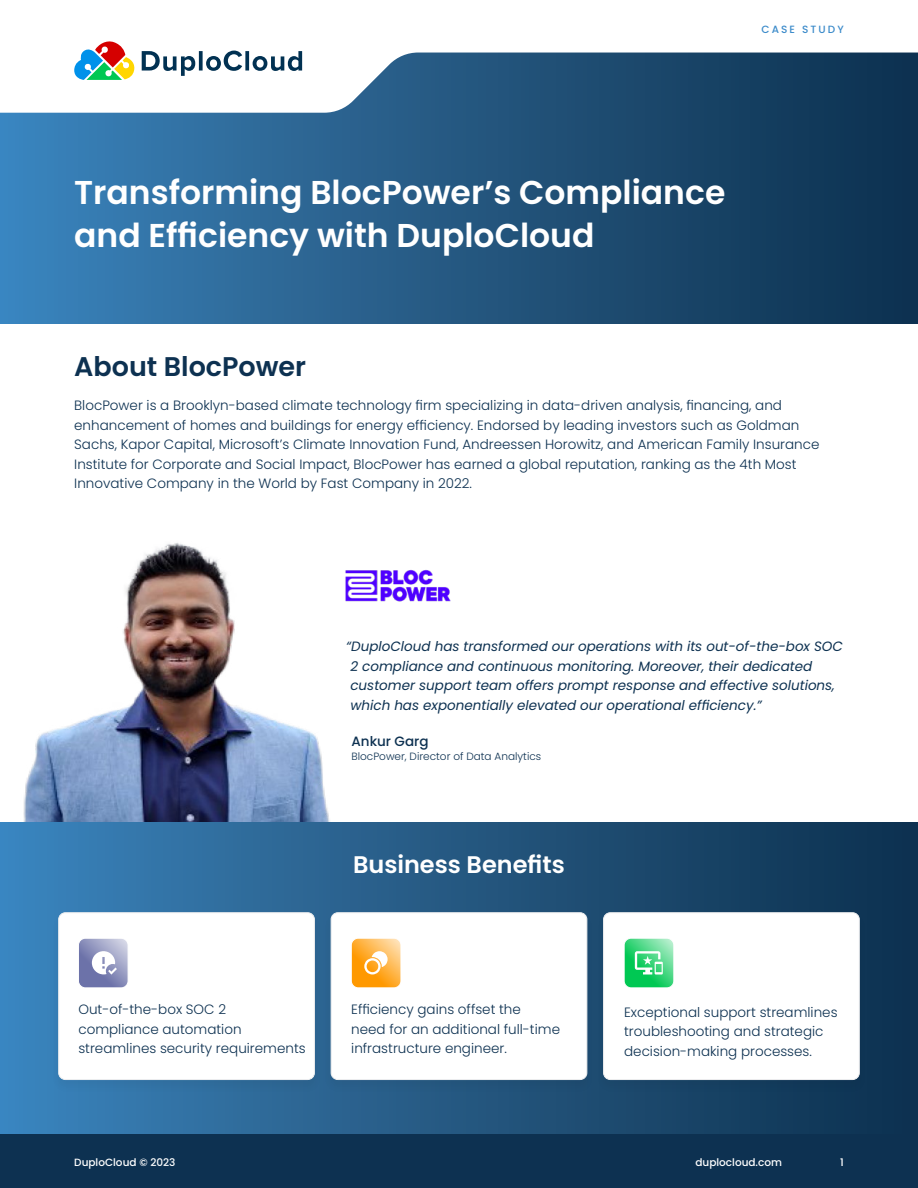
<style>
.page{position:relative;width:918px;height:1188px;background:#fff}
.page>*{position:absolute;margin:0;border:0;box-sizing:border-box;transform-origin:0 0}
.t1{font:600 33px/43.5px "Poppins";color:#fff}
.t2{font:600 27px "Poppins";color:#0d3151}
.t3{font:600 24px "Poppins";color:#fff}
.t4{font:300 13.5px/19.5px "Poppins";color:#0d3151}
.t5{font:italic 13.5px/19.5px "Poppins";color:#0d3151}
.t6{font:500 13.5px "Poppins";color:#0d3151}
.t7{font:300 10.5px "Poppins";color:#0d3151}
.t8{font:500 10.5px "Poppins";color:#fff}
.t9{font:500 10.5px "Poppins";letter-spacing:.2em;color:#3c8bca}
</style>
<div class="page">
<div style="left:0;top:0;width:918px;height:486px;background:linear-gradient(to right,#3c83bb,#0d2f4c)"></div>
<div style="left:0;top:821px;width:918px;height:328px;background:linear-gradient(to right,#3c83bb,#0d2f4c)"></div>
<div style="left:0;top:324px;width:918px;height:497px;background:#fff"></div>
<div style="left:0;top:1135px;width:918px;height:53px;background:#0d3151"></div>
<svg style="left:0;top:0;width:918px;height:113px"></svg>
<svg style="left:74px;top:39px;width:228px;height:64px"></svg>
<div style="left:595px;top:911px;width:273px;height:184px;background:#000;opacity:.05"></div>
<div style="left:604px;top:913px;width:255px;height:167px;background:#fff;border-radius:7px"></div>
<div style="left:603px;top:913px;width:256px;height:167px;border:1px solid #efeff0;border-radius:7px"></div>
<div style="left:323px;top:911px;width:272px;height:184px;background:#000;opacity:.05"></div>
<div style="left:331px;top:913px;width:256px;height:167px;background:#fff;border-radius:7px"></div>
<div style="left:331px;top:913px;width:256px;height:167px;border:1px solid #efeff0;border-radius:7px"></div>
<div style="left:50px;top:911px;width:273px;height:184px;background:#000;opacity:.05"></div>
<div style="left:59px;top:913px;width:255px;height:167px;background:#fff;border-radius:7px"></div>
<div style="left:59px;top:913px;width:256px;height:167px;border:1px solid #efeff0;border-radius:7px"></div>
<svg style="left:80px;top:940px;width:46px;height:46px"></svg>
<div style="left:78px;top:938px;width:50px;height:50px;border:1px solid #fff;border-radius:7px"></div>
<svg style="left:353px;top:940px;width:46px;height:46px;background:#ffb74c"></svg>
<div style="left:351px;top:938px;width:50px;height:50px;border:1px solid #fff;border-radius:7px"></div>
<svg style="left:625px;top:940px;width:47px;height:46px;background:#50d888"></svg>
<div style="left:624px;top:938px;width:50px;height:50px;border:1px solid #fff;border-radius:7px"></div>
<img style="left:345px;top:570px;width:106px;height:32px">
<img style="left:23px;top:543px;width:307px;height:278px">
<p class="t9" style="left:762px;top:23px;width:84px">CASE STUDY</p>
<h1 class="t1" style="left:74px;top:170px;width:653px">Transforming BlocPower’s Compliance and Efficiency with DuploCloud</h1>
<h2 class="t2" style="left:74px;top:351px;width:233px">About BlocPower</h2>
<p class="t4" style="left:74px;top:396px;width:747px">BlocPower is a Brooklyn-based climate technology firm specializing in data-driven analysis, financing, and enhancement of homes and buildings for energy efficiency. Endorsed by leading investors such as Goldman Sachs, Kapor Capital, Microsoft’s Climate Innovation Fund, Andreessen Horowitz, and American Family Insurance Institute for Corporate and Social Impact, BlocPower has earned a global reputation, ranking as the 4th Most Innovative Company in the World by Fast Company in 2022.</p>
<p class="t5" style="left:350px;top:637px;width:494px;text-indent:-4px">“DuploCloud has transformed our operations with its out-of-the-box SOC 2 compliance and continuous monitoring. Moreover, their dedicated customer support team offers prompt response and effective solutions, which has exponentially elevated our operational efficiency.”</p>
<p class="t6" style="left:352px;top:734px;width:79px">Ankur Garg</p>
<p class="t7" style="left:352px;top:750px;width:191px">BlocPower, Director of Data Analytics</p>
<h3 class="t3" style="left:353px;top:850px;width:213px">Business Benefits</h3>
<p class="t4" style="left:78px;top:1000px;width:229px">Out-of-the-box SOC 2 compliance automation streamlines security requirements</p>
<p class="t4" style="left:351px;top:1000px;width:210px">Efficiency gains offset the<br>need for an additional full-time infrastructure engineer.</p>
<p class="t4" style="left:624px;top:1002px;width:215px">Exceptional support streamlines troubleshooting and strategic decision-making processes.</p>
<p class="t8" style="left:74px;top:1156px;width:103px">DuploCloud © 2023</p>
<p class="t8" style="left:695px;top:1156px;width:88px">duplocloud.com</p>
<p class="t8" style="left:840px;top:1156px;width:5px">1</p>
</div>
